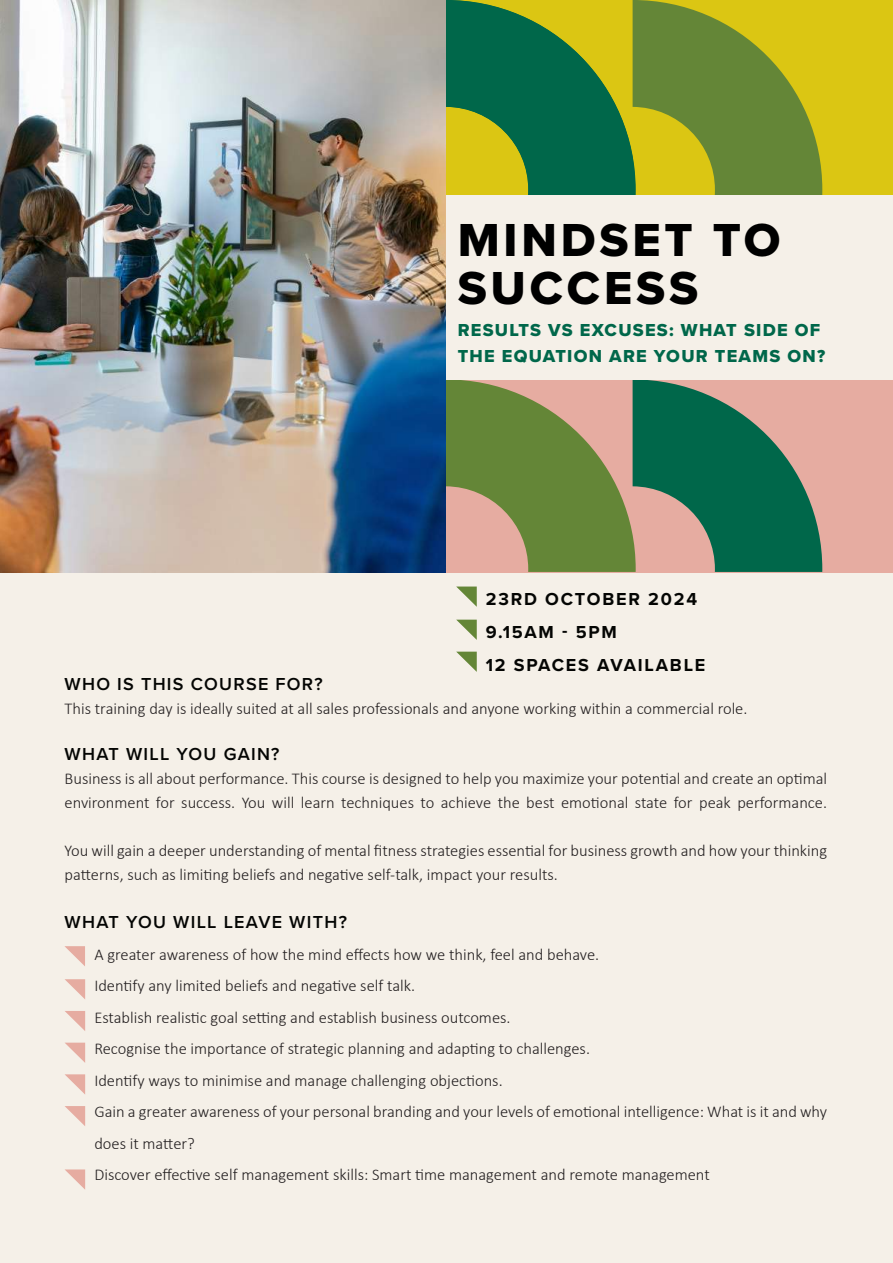
<style>
.page{position:relative;width:893px;height:1263px;background:#f5f0e8}
.page>*{position:absolute;margin:0;border:0;box-sizing:border-box;transform-origin:0 0}
.t1{font:48px/48px "Proxima Nova Extrabld";letter-spacing:.08em;color:#000}
.t2{font:600 18px "Proxima Nova";letter-spacing:.07em;color:#040503}
.t3{font:18px/26.4px "Proxima Nova Extrabld";letter-spacing:.07em;color:#00674a}
.t4{font:700 18px/33px "Proxima Nova";letter-spacing:.1em;color:#040503}
.t5{font:300 16.5px/31.5px "Calibri";color:#231f20}
</style>
<div class="page">
<svg style="left:64px;top:946px;width:21px;height:20px"></svg>
<svg style="left:65px;top:1169px;width:20px;height:21px"></svg>
<svg style="left:65px;top:979px;width:20px;height:20px"></svg>
<svg style="left:65px;top:1011px;width:20px;height:20px"></svg>
<svg style="left:65px;top:1043px;width:20px;height:20px"></svg>
<svg style="left:65px;top:1074px;width:20px;height:20px"></svg>
<svg style="left:65px;top:1106px;width:20px;height:20px"></svg>
<div style="left:446px;top:0;width:447px;height:572px;background:#dbc613"></div>
<div style="left:446px;top:379px;width:447px;height:193px;background:#e6aca1"></div>
<svg style="left:446px;top:0;width:187px;height:195px;fill:#00674a"></svg>
<svg style="left:633px;top:0;width:189px;height:195px;fill:#648637"></svg>
<svg style="left:446px;top:379px;width:376px;height:193px"></svg>
<div style="left:446px;top:195px;width:447px;height:184px;background:#f5f0e8"></div>
<img style="left:0;top:0;width:446px;height:572px">
<svg style="left:456px;top:586px;width:21px;height:21px"></svg>
<svg style="left:456px;top:620px;width:21px;height:20px"></svg>
<svg style="left:456px;top:652px;width:21px;height:20px"></svg>
<h1 class="t1" style="left:458px;top:215px;width:324px">MINDSET TO<br>SUCCESS</h1>
<p class="t3" style="left:458px;top:316px;width:369px">RESULTS VS EXCUSES: WHAT SIDE OF<br>THE EQUATION ARE YOUR TEAMS ON?</p>
<p class="t4" style="left:486px;top:582px;width:221px">23RD OCTOBER 2024<br>9.15AM - 5PM<br>12 SPACES AVAILABLE</p>
<p class="t2" style="left:65px;top:671px;width:260px">WHO IS THIS COURSE FOR?</p>
<p class="t5" style="left:65px;top:693px;width:684px">This training day is ideally suited at all sales professionals and anyone working within a commercial role.</p>
<p class="t2" style="left:65px;top:740px;width:216px">WHAT WILL YOU GAIN?</p>
<p class="t5" style="left:65px;top:766px;width:764px;line-height:24px">Business is all about performance. This course is designed to help you maximize your potential and create an optimal environment for success. You will learn techniques to achieve the best emotional state for peak performance.</p>
<p class="t5" style="left:65px;top:838px;width:764px;line-height:24px">You will gain a deeper understanding of mental fitness strategies essential for business growth and how your thinking patterns, such as limiting beliefs and negative self-talk, impact your results.</p>
<p class="t2" style="left:65px;top:908px;width:284px">WHAT YOU WILL LEAVE WITH?</p>
<p class="t5" style="left:94px;top:938px;width:734px">A greater awareness of how the mind effects how we think, feel and behave.<br>Identify any limited beliefs and negative self talk.<br>Establish realistic goal setting and establish business outcomes.<br>Recognise the importance of strategic planning and adapting to challenges.<br>Identify ways to minimise and manage challenging objections.<br>Gain a greater awareness of your personal branding and your levels of emotional intelligence: What is it and why does it matter?<br>Discover effective self management skills: Smart time management and remote management</p>
</div>
